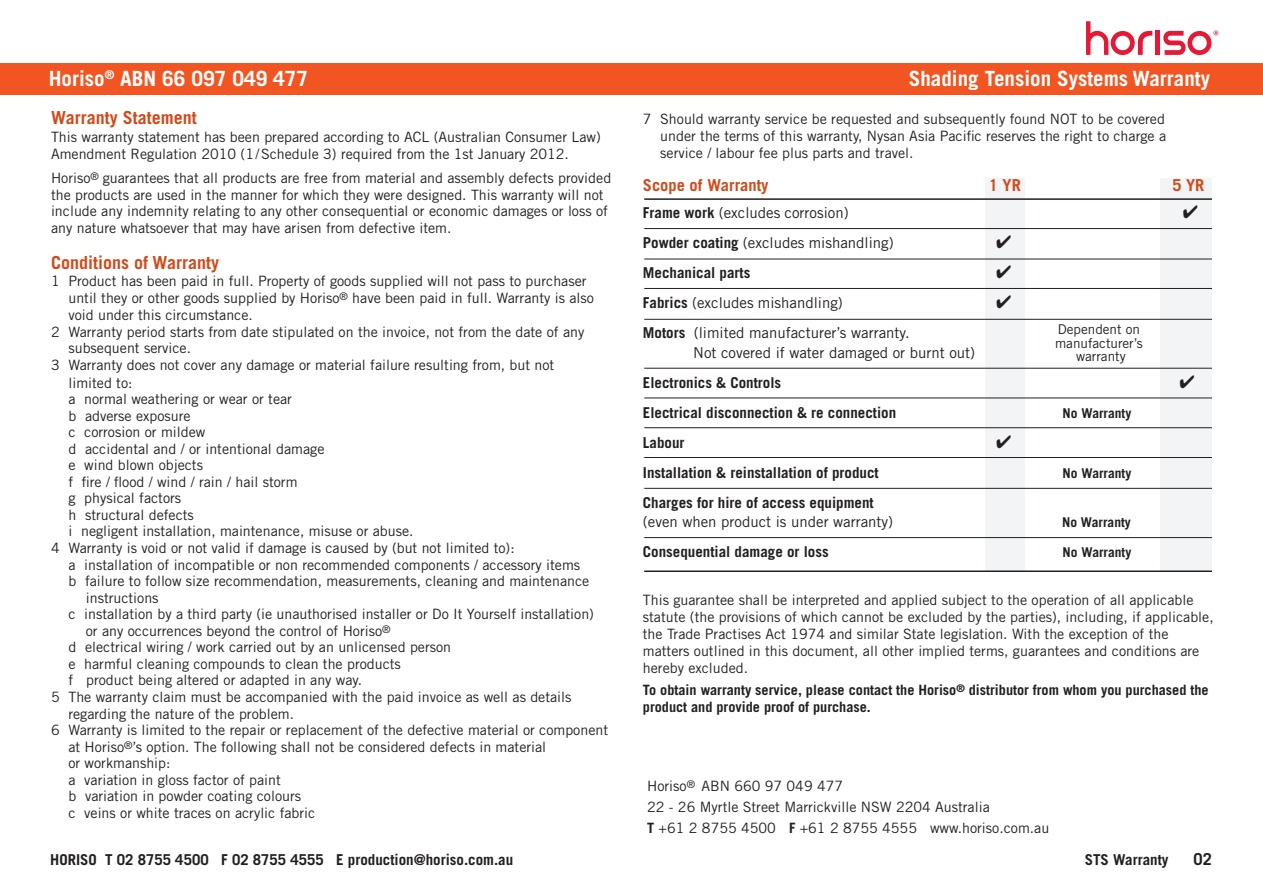
<style>
.page{position:relative;width:1263px;height:893px;background:#fff}
.page>*{position:absolute;margin:0;border:0;box-sizing:border-box;transform-origin:0 0}
.t1{font:700 21px "Trade Gothic";color:#fff}
.t2{font:700 18px "Trade Gothic";color:#d04b1b}
.t3{font:700 16.5px "Trade Gothic";color:#d04b1b}
.t4{font:700 16.5px "Trade Gothic";color:#231f20}
.t5{font:700 15px "Trade Gothic";color:#231f20}
.t6{font:15px/19.5px "Trade Gothic";color:#231f20}
.t7{font:14.25px/17.1px "Trade Gothic";color:#231f20}
.t8{font:700 14.25px/17.1px "Trade Gothic";color:#231f20}
.t9{font:700 13.5px "Trade Gothic";color:#231f20}
.t10{font:13.5px/13.5px "Trade Gothic";color:#231f20;text-align:center}
.s1{font-weight:700}
</style>
<div class="page">
<div style="left:0;top:63px;width:1263px;height:32px;background:#f15622"></div>
<div style="left:1155px;top:31px;width:5px;height:24px;background:#e51836"></div>
<svg style="left:1086px;top:21px;width:66px;height:34px"></svg>
<svg style="left:1163px;top:31px;width:55px;height:24px"></svg>
<div style="left:1161px;top:179px;width:51px;height:392px;background:#f3f4f6"></div>
<div style="left:985px;top:179px;width:40px;height:392px;background:#f3f4f6"></div>
<hr style="left:644px;top:228px;width:568px;height:1px;background:#231f20">
<hr style="left:644px;top:259px;width:568px;height:1px;background:#231f20">
<hr style="left:644px;top:288px;width:568px;height:1px;background:#231f20">
<hr style="left:644px;top:319px;width:568px;height:1px;background:#231f20">
<hr style="left:644px;top:368px;width:568px;height:1px;background:#231f20">
<hr style="left:644px;top:398px;width:568px;height:1px;background:#231f20">
<hr style="left:644px;top:427px;width:568px;height:1px;background:#231f20">
<hr style="left:644px;top:457px;width:568px;height:1px;background:#231f20">
<hr style="left:644px;top:488px;width:568px;height:1px;background:#231f20">
<hr style="left:644px;top:570px;width:568px;height:2px;background:#231f20">
<hr style="left:644px;top:198px;width:568px;height:2px;background:#231f20">
<hr style="left:644px;top:537px;width:568px;height:1px;background:#231f20">
<h1 class="t1" style="left:49px;top:66px;width:261px">Horiso<sup>®</sup> ABN 66 097 049 477</h1>
<h1 class="t1" style="left:909px;top:66px;width:303px">Shading Tension Systems Warranty</h1>
<p class="t2" style="left:51px;top:107px;width:147px">Warranty Statement</p>
<p class="t7" style="left:51px;top:128px;width:551px">This warranty statement has been prepared according to ACL (Australian Consumer Law)<br>Amendment Regulation 2010 (1 / Schedule 3) required from the 1st January 2012.</p>
<p class="t7" style="left:51px;top:170px;width:562px;line-height:16.5px">Horiso<sup>®</sup> guarantees that all products are free from material and assembly defects provided the products are used in the manner for which they were designed. This warranty will not include any indemnity relating to any other consequential or economic damages or loss of any nature whatsoever that may have arisen from defective item.</p>
<p class="t2" style="left:51px;top:251px;width:170px">Conditions of Warranty</p>
<p class="t7" style="left:51px;top:272px;width:537px">1 Product has been paid in full. Property of goods supplied will not pass to purchaser</p>
<p class="t7" style="left:68px;top:289px;width:527px">until they or other goods supplied by Horiso<sup>®</sup> have been paid in full. Warranty is also</p>
<p class="t7" style="left:68px;top:306px;width:186px">void under this circumstance.</p>
<p class="t7" style="left:51px;top:323px;width:535px">2 Warranty period starts from date stipulated on the invoice, not from the date of any</p>
<p class="t7" style="left:68px;top:339px;width:124px">subsequent service.</p>
<p class="t7" style="left:51px;top:357px;width:505px">3 Warranty does not cover any damage or material failure resulting from, but not</p>
<p class="t7" style="left:68px;top:374px;width:66px">limited to:</p>
<p class="t7" style="left:68px;top:390px;width:225px">a normal weathering or wear or tear</p>
<p class="t7" style="left:68px;top:407px;width:124px">b adverse exposure</p>
<p class="t7" style="left:68px;top:423px;width:138px">c corrosion or mildew</p>
<p class="t7" style="left:68px;top:440px;width:258px">d accidental and / or intentional damage</p>
<p class="t7" style="left:68px;top:456px;width:136px">e wind blown objects</p>
<p class="t7" style="left:68px;top:473px;width:231px">f fire / flood / wind / rain / hail storm</p>
<p class="t7" style="left:68px;top:489px;width:114px">g physical factors</p>
<p class="t7" style="left:68px;top:506px;width:127px">h structural defects</p>
<p class="t7" style="left:68px;top:522px;width:347px">i negligent installation, maintenance, misuse or abuse.</p>
<p class="t7" style="left:51px;top:539px;width:465px">4 Warranty is void or not valid if damage is caused by (but not limited to):</p>
<p class="t7" style="left:68px;top:556px;width:513px">a installation of incompatible or non recommended components / accessory items</p>
<p class="t7" style="left:68px;top:572px;width:522px">b failure to follow size recommendation, measurements, cleaning and maintenance</p>
<p class="t7" style="left:86px;top:589px;width:74px">instructions</p>
<p class="t7" style="left:68px;top:605px;width:527px">c installation by a third party (ie unauthorised installer or Do It Yourself installation)</p>
<p class="t7" style="left:86px;top:622px;width:306px">or any occurrences beyond the control of Horiso<sup>®</sup></p>
<p class="t7" style="left:68px;top:638px;width:384px">d electrical wiring / work carried out by an unlicensed person</p>
<p class="t7" style="left:68px;top:655px;width:334px">e harmful cleaning compounds to clean the products</p>
<p class="t7" style="left:68px;top:671px;width:295px">f product being altered or adapted in any way.</p>
<p class="t7" style="left:51px;top:688px;width:522px">5 The warranty claim must be accompanied with the paid invoice as well as details</p>
<p class="t7" style="left:68px;top:705px;width:227px">regarding the nature of the problem.</p>
<p class="t7" style="left:51px;top:721px;width:559px">6 Warranty is limited to the repair or replacement of the defective material or component</p>
<p class="t7" style="left:68px;top:738px;width:479px">at Horiso<sup>®</sup>’s option. The following shall not be considered defects in material</p>
<p class="t7" style="left:68px;top:754px;width:104px">or workmanship:</p>
<p class="t7" style="left:68px;top:771px;width:214px">a variation in gloss factor of paint</p>
<p class="t7" style="left:68px;top:787px;width:234px">b variation in powder coating colours</p>
<p class="t7" style="left:68px;top:804px;width:248px">c veins or white traces on acrylic fabric</p>
<p class="t7" style="left:660px;top:111px;width:507px;line-height:16.5px;text-align:justify;text-indent:-17px">7 Should warranty service be requested and subsequently found NOT to be covered under the terms of this warranty, Nysan Asia Pacific reserves the right to charge a service / labour fee plus parts and travel.</p>
<p class="t3" style="left:643px;top:175px;width:127px">Scope of Warranty</p>
<p class="t3" style="left:989px;top:175px;width:34px">1 YR</p>
<p class="t3" style="left:1172px;top:175px;width:34px">5 YR</p>
<p class="t6" style="left:643px;top:203px;width:207px"><span class="s1">Frame work</span> (excludes corrosion)</p>
<p class="t6" style="left:643px;top:233px;width:252px"><span class="s1">Powder coating</span> (excludes mishandling)</p>
<p class="t5" style="left:643px;top:264px;width:109px">Mechanical parts</p>
<p class="t6" style="left:643px;top:293px;width:202px"><span class="s1">Fabrics</span> (excludes mishandling)</p>
<p class="t6" style="left:693px;top:323px;width:284px;text-indent:-50px"><span class="s1">Motors</span> (limited manufacturer’s warranty.<br>Not covered if water damaged or burnt out)</p>
<p class="t5" style="left:643px;top:373px;width:140px">Electronics &amp; Controls</p>
<p class="t5" style="left:643px;top:403px;width:255px">Electrical disconnection &amp; re connection</p>
<p class="t9" style="left:1062px;top:405px;width:70px">No Warranty</p>
<p class="t5" style="left:643px;top:433px;width:43px">Labour</p>
<p class="t5" style="left:643px;top:463px;width:237px">Installation &amp; reinstallation of product</p>
<p class="t9" style="left:1062px;top:465px;width:70px">No Warranty</p>
<p class="t5" style="left:643px;top:493px;width:232px">Charges for hire of access equipment</p>
<p class="t6" style="left:643px;top:512px;width:252px">(even when product is under warranty)</p>
<p class="t9" style="left:1062px;top:514px;width:70px">No Warranty</p>
<p class="t5" style="left:643px;top:543px;width:187px">Consequential damage or loss</p>
<p class="t9" style="left:1062px;top:544px;width:70px">No Warranty</p>
<p class="t7" style="left:643px;top:591px;width:572px">This guarantee shall be interpreted and applied subject to the operation of all applicable statute (the provisions of which cannot be excluded by the parties), including, if applicable, the Trade Practises Act 1974 and similar State legislation. With the exception of the matters outlined in this document, all other implied terms, guarantees and conditions are hereby excluded.</p>
<p class="t8" style="left:643px;top:681px;width:567px">To obtain warranty service, please contact the Horiso<sup>®</sup> distributor from whom you purchased the product and provide proof of purchase.</p>
<p class="t10" style="left:1055px;top:323px;width:89px">Dependent on manufacturer’s warranty</p>
<p class="t7" style="left:647px;top:776px;width:404px;line-height:21px">Horiso<sup>®</sup> ABN 660 97 049 477<br>22 - 26 Myrtle Street Marrickville NSW 2204 Australia<br><span class="s1">T</span> +61 2 8755 4500 <span class="s1">F</span> +61 2 8755 4555 www.horiso.com.au</p>
<p class="t5" style="left:50px;top:851px;width:465px">HORISO T 02 8755 4500 F 02 8755 4555 E production@horiso.com.au</p>
<p class="t5" style="left:1085px;top:851px;width:85px">STS Warranty</p>
<p class="t4" style="left:1193px;top:849px;width:20px">02</p>
</div>
